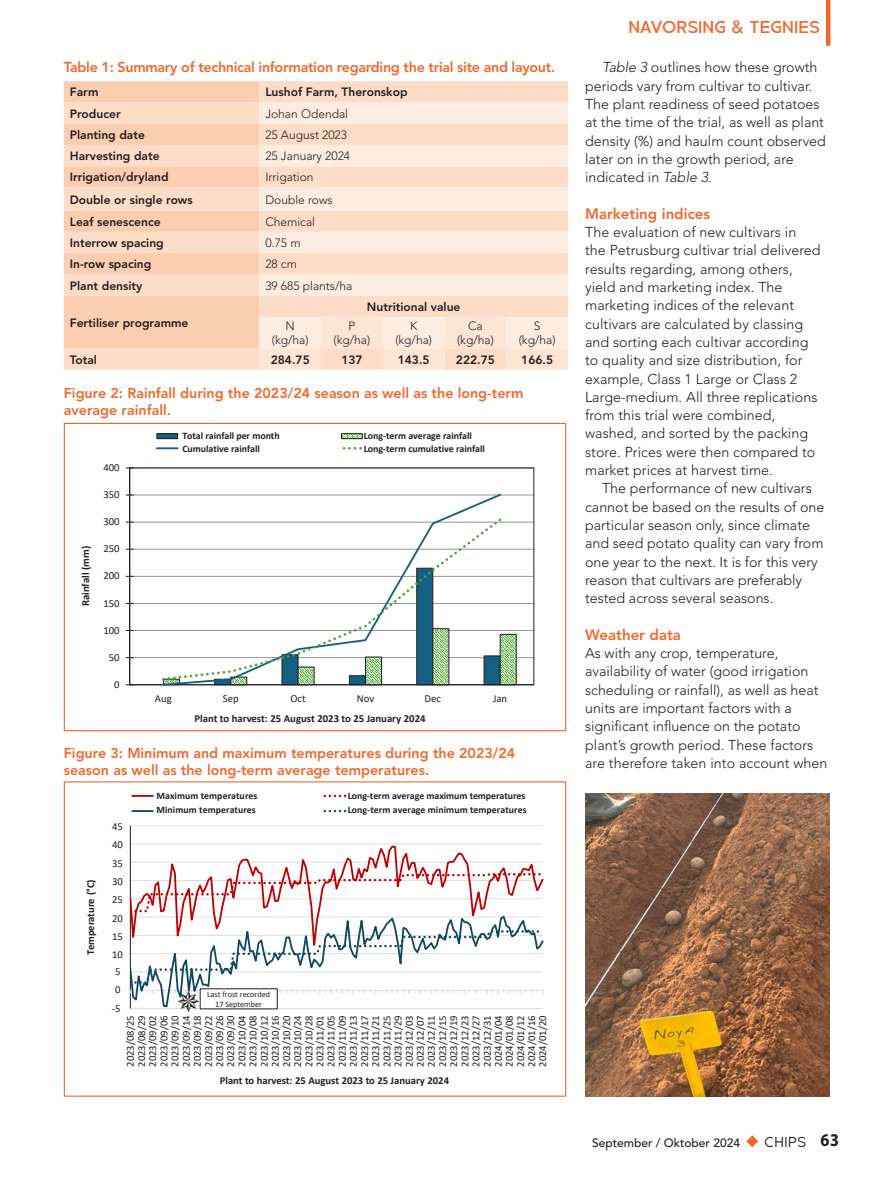
<style>
.page{position:relative;width:893px;height:1191px;background:#fff}
.page>*{position:absolute;margin:0;border:0;box-sizing:border-box;transform-origin:0 0}
.t1{font:500 18px "Metrisch";letter-spacing:.005em;color:#f2682c}
.t2{font:800 15px "Avenir LT Std";color:#f2682c}
.t3{font:15px "Metrisch";letter-spacing:.035em;color:#231f20}
.t4{font:300 14.25px/18.3px "Avenir LT Std";color:#231f20}
.t5{font:800 14.25px/16.5px "Avenir LT Std";color:#f2682c}
.t6{font:800 14.25px "Avenir LT Std";letter-spacing:-.02em;color:#f2682c}
.t7{font:800 12px "Avenir LT Std";color:#231f20}
.t8{font:300 12px/13.5px "Avenir LT Std";color:#231f20;text-align:center}
.t9{font:500 12px "Avenir LT Std";color:#231f20}
.t10{font:10.65px/11.1px "Calibri";color:#231f20;text-align:justify}
.t11{font:700 10.65px "Calibri";color:#231f20}
.t12{font:700 9.9px/13.2px "Calibri";letter-spacing:-.005em;color:#231f20}
.t13{font:8.1px/10.1px "Calibri";color:#231f20;text-align:center}
.s1{font-style:italic}
.s2{font-family:"Myriad Pro";font-weight:700;font-size:18px}
</style>
<div class="page">
<hr style="left:826px;top:0;width:4px;height:46px;background:#f2682c">
<svg style="left:746px;top:1135px;width:12px;height:12px"></svg>
<svg style="left:64px;top:81px;width:504px;height:289px;background:#fcd5bd"></svg>
<svg style="left:259px;top:102px;width:309px;height:215px;background:#fde5d5"></svg>
<svg style="left:259px;top:317px;width:309px;height:53px;background:#fde6d7"></svg>
<hr style="left:130px;top:657px;width:404px;height:1px;background:#939598">
<hr style="left:130px;top:630px;width:404px;height:1px;background:#939598">
<hr style="left:130px;top:603px;width:404px;height:1px;background:#939598">
<hr style="left:130px;top:576px;width:404px;height:1px;background:#939598">
<hr style="left:130px;top:549px;width:404px;height:1px;background:#939598">
<hr style="left:130px;top:522px;width:404px;height:1px;background:#939598">
<hr style="left:130px;top:495px;width:404px;height:1px;background:#939598">
<svg style="left:503px;top:575px;width:14px;height:109px"></svg>
<hr style="left:129px;top:468px;width:1px;height:216px;background:#231f20">
<hr style="left:130px;top:684px;width:404px;height:1px;background:#231f20">
<svg style="left:161px;top:494px;width:342px;height:191px"></svg>
<svg style="left:160px;top:516px;width:344px;height:166px"></svg>
<div style="left:157px;top:434px;width:21px;height:5px;background:#156082"></div>
<div style="left:157px;top:433px;width:21px;height:6px;border:1px solid #231f20"></div>
<svg style="left:343px;top:435px;width:18px;height:2px"></svg>
<div style="left:341px;top:433px;width:22px;height:6px;border:1px solid #231f20"></div>
<hr style="left:157px;top:447px;width:21px;height:2px;background:#156082">
<svg style="left:344px;top:447px;width:18px;height:2px"></svg>
<div style="left:64px;top:423px;width:502px;height:308px;border:1px solid #f2682c"></div>
<hr style="left:130px;top:825px;width:413px;height:1px;background:#dcdddf">
<hr style="left:130px;top:825px;width:1px;height:183px;background:#231f20">
<svg style="left:130px;top:843px;width:413px;height:28px"></svg>
<svg style="left:130px;top:871px;width:413px;height:33px"></svg>
<svg style="left:130px;top:904px;width:413px;height:25px"></svg>
<hr style="left:132px;top:795px;width:21px;height:2px;background:#c00000">
<svg style="left:325px;top:794px;width:20px;height:3px"></svg>
<hr style="left:132px;top:810px;width:21px;height:2px;background:#104862">
<svg style="left:325px;top:810px;width:20px;height:2px"></svg>
<div style="left:64px;top:781px;width:502px;height:315px;border:1px solid #f2682c"></div>
<img style="left:585px;top:793px;width:244px;height:303px">
<svg style="left:130px;top:929px;width:413px;height:81px"></svg>
<p class="t6" style="left:64px;top:59px;width:493px">Table 1: Summary of technical information regarding the trial site and layout.</p>
<p class="t7" style="left:70px;top:85px;width:30px">Farm</p>
<p class="t7" style="left:265px;top:85px;width:144px">Lushof Farm, Theronskop</p>
<p class="t7" style="left:70px;top:106px;width:52px">Producer</p>
<p class="t8" style="left:265px;top:107px;width:84px">Johan Odendal</p>
<p class="t7" style="left:70px;top:128px;width:77px">Planting date</p>
<p class="t8" style="left:265px;top:128px;width:83px">25 August 2023</p>
<p class="t7" style="left:70px;top:149px;width:91px">Harvesting date</p>
<p class="t8" style="left:265px;top:149px;width:86px">25 January 2024</p>
<p class="t7" style="left:70px;top:170px;width:100px">Irrigation/dryland</p>
<p class="t8" style="left:265px;top:171px;width:50px">Irrigation</p>
<p class="t7" style="left:70px;top:192px;width:125px">Double or single rows</p>
<p class="t8" style="left:265px;top:193px;width:69px">Double rows</p>
<p class="t7" style="left:70px;top:214px;width:92px">Leaf senescence</p>
<p class="t8" style="left:265px;top:215px;width:51px">Chemical</p>
<p class="t7" style="left:70px;top:236px;width:96px">Interrow spacing</p>
<p class="t8" style="left:265px;top:236px;width:37px">0.75 m</p>
<p class="t7" style="left:70px;top:257px;width:83px">In-row spacing</p>
<p class="t8" style="left:265px;top:257px;width:33px">28 cm</p>
<p class="t7" style="left:70px;top:278px;width:74px">Plant density</p>
<p class="t8" style="left:265px;top:279px;width:89px">39 685 plants/ha</p>
<p class="t7" style="left:70px;top:315px;width:120px">Fertiliser programme</p>
<p class="t7" style="left:367px;top:299px;width:95px">Nutritional value</p>
<p class="t8" style="left:272px;top:319px;width:38px">N (kg/ha)</p>
<p class="t8" style="left:334px;top:319px;width:38px">P (kg/ha)</p>
<p class="t8" style="left:395px;top:319px;width:38px">K (kg/ha)</p>
<p class="t8" style="left:457px;top:319px;width:38px">Ca (kg/ha)</p>
<p class="t8" style="left:519px;top:319px;width:38px">S (kg/ha)</p>
<p class="t7" style="left:70px;top:352px;width:29px">Total</p>
<p class="t7" style="left:271px;top:352px;width:41px">284.75</p>
<p class="t7" style="left:341px;top:352px;width:23px">137</p>
<p class="t7" style="left:398px;top:352px;width:33px">143.5</p>
<p class="t7" style="left:456px;top:352px;width:41px">222.75</p>
<p class="t7" style="left:521px;top:352px;width:33px">166.5</p>
<p class="t5" style="left:64px;top:385px;width:461px">Figure 2: Rainfall during the 2023/24 season as well as the long-term average rainfall.</p>
<p class="t11" style="left:78px;top:606px;width:62px;rotate:-90deg">Rainfall (mm)</p>
<p class="t10" style="left:103px;top:461px;width:18px">400</p>
<p class="t10" style="left:103px;top:489px;width:18px">350</p>
<p class="t10" style="left:103px;top:516px;width:18px">300</p>
<p class="t10" style="left:103px;top:543px;width:18px">250</p>
<p class="t10" style="left:103px;top:570px;width:18px">200</p>
<p class="t10" style="left:103px;top:597px;width:18px">150</p>
<p class="t10" style="left:103px;top:624px;width:18px">100</p>
<p class="t10" style="left:109px;top:651px;width:12px">50</p>
<p class="t10" style="left:114px;top:678px;width:7px">0</p>
<p class="t12" style="left:182px;top:429px;width:99px">Total rainfall per month<br>Cumulative rainfall</p>
<p class="t12" style="left:364px;top:429px;width:123px">Long-term average rainfall<br>Long-term cumulative rainfall</p>
<p class="t10" style="left:155px;top:692px;width:18px">Aug</p>
<p class="t10" style="left:223px;top:692px;width:17px">Sep</p>
<p class="t10" style="left:290px;top:692px;width:17px">Oct</p>
<p class="t10" style="left:357px;top:692px;width:19px">Nov</p>
<p class="t10" style="left:425px;top:692px;width:18px">Dec</p>
<p class="t10" style="left:493px;top:692px;width:16px">Jan</p>
<p class="t11" style="left:194px;top:711px;width:233px">Plant to harvest: 25 August 2023 to 25 January 2024</p>
<p class="t5" style="left:64px;top:745px;width:453px">Figure 3: Minimum and maximum temperatures during the 2023/24 season as well as the long-term average temperatures.</p>
<p class="t11" style="left:83px;top:954px;width:77px;rotate:-90deg">Temperature (°C)</p>
<p class="t10" style="left:112px;top:817px;width:12px;line-height:18.3px">45<br>40<br>35<br>30<br>25<br>20<br>15<br>10</p>
<p class="t10" style="left:115px;top:965px;width:7px">5</p>
<p class="t10" style="left:115px;top:984px;width:7px">0</p>
<p class="t10" style="left:112px;top:1002px;width:10px">-5</p>
<p class="t12" style="left:156px;top:789px;width:103px;line-height:13.8px">Maximum temperatures<br>Minimum temperatures</p>
<p class="t13" style="left:207px;top:988px;width:64px">Last frost recorded<br>17 September</p>
<p class="t12" style="left:348px;top:788px;width:181px;line-height:14.1px">Long-term average maximum temperatures<br>Long-term average minimum temperatures</p>
<p class="t10" style="left:125px;top:1066px;width:53px;rotate:-90deg">2023/08/25<br>2023/08/29<br>2023/09/02<br>2023/09/06<br>2023/09/10<br>2023/09/14<br>2023/09/18<br>2023/09/22<br>2023/09/26<br>2023/09/30<br>2023/10/04<br>2023/10/08<br>2023/10/12<br>2023/10/16<br>2023/10/20<br>2023/10/24<br>2023/10/28<br>2023/11/01<br>2023/11/05<br>2023/11/09<br>2023/11/13<br>2023/11/17<br>2023/11/21<br>2023/11/25<br>2023/11/29<br>2023/12/03<br>2023/12/07<br>2023/12/11<br>2023/12/15<br>2023/12/19<br>2023/12/23<br>2023/12/27<br>2023/12/31<br>2024/01/04<br>2024/01/08<br>2024/01/12<br>2024/01/16<br>2024/01/20</p>
<p class="t11" style="left:220px;top:1073px;width:231px">Plant to harvest: 25 August 2023 to 25 January 2024</p>
<p class="t1" style="left:628px;top:17px;width:193px">NAVORSING &amp; TEGNIES</p>
<p class="t4" style="left:585px;top:58px;width:242px;text-indent:17px"><span class="s1">Table 3</span> outlines how these growth periods vary from cultivar to cultivar.<br>The plant readiness of seed potatoes at the time of the trial, as well as plant density (%) and haulm count observed later on in the growth period, are indicated in <span class="s1">Table 3</span>.</p>
<p class="t2" style="left:585px;top:205px;width:127px">Marketing indices</p>
<p class="t4" style="left:585px;top:223px;width:237px">The evaluation of new cultivars in the Petrusburg cultivar trial delivered results regarding, among others, yield and marketing index. The marketing indices of the relevant cultivars are calculated by classing and sorting each cultivar according to quality and size distribution, for example, Class 1 Large or Class 2<br>Large-medium. All three replications from this trial were combined, washed, and sorted by the packing store. Prices were then compared to market prices at harvest time.</p>
<p class="t4" style="left:585px;top:479px;width:241px;text-indent:17px">The performance of new cultivars cannot be based on the results of one particular season only, since climate and seed potato quality can vary from one year to the next. It is for this very reason that cultivars are preferably tested across several seasons.</p>
<p class="t2" style="left:585px;top:626px;width:97px">Weather data</p>
<p class="t4" style="left:585px;top:644px;width:244px">As with any crop, temperature, availability of water (good irrigation scheduling or rainfall), as well as heat units are important factors with a significant influence on the potato plant’s growth period. These factors are therefore taken into account when</p>
<p class="t9" style="left:592px;top:1136px;width:150px">September / Oktober 2024</p>
<p class="t3" style="left:764px;top:1134px;width:76px">CHIPS <span class="s2">63</span></p>
</div>
